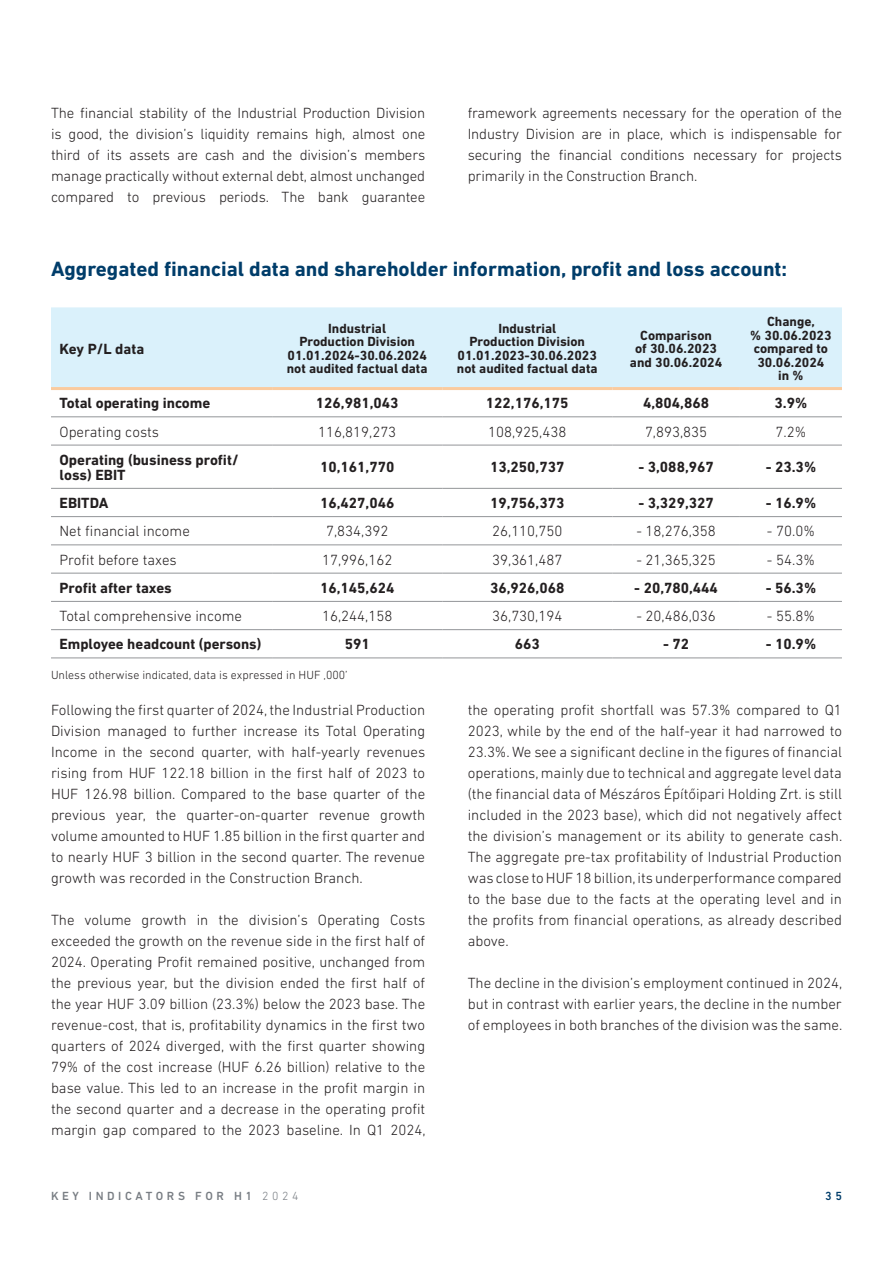
<style>
.page{position:relative;width:893px;height:1263px;background:#fff}
.page>*{position:absolute;margin:0;border:0;box-sizing:border-box;transform-origin:0 0}
.t1{font:700 21px "DIN Next LT Pro";color:#003d6a}
.t2{font:300 15px/21px "DIN Next LT Pro";color:#231f20;text-align:justify}
.t3{font:700 15px/15px "DIN Next LT Pro";color:#231f20}
.t4{font:700 13.5px/13.5px "DIN Next LT Pro";color:#231f20;text-align:center}
.t5{font:300 12px "DIN Next LT Pro";color:#231f20}
.t6{font:500 12px "DIN Next LT Pro";letter-spacing:.3em;color:#787d83}
.t7{font:500 12px "DIN Next LT Pro";color:#003d6a}
.s1{font-weight:300}
</style>
<div class="page">
<div style="left:51px;top:307px;width:791px;height:80px;background:#daf1fb"></div>
<hr style="left:51px;top:417px;width:221px;height:1px;background:#939598">
<hr style="left:272px;top:417px;width:170px;height:1px;background:#939598">
<hr style="left:442px;top:417px;width:170px;height:1px;background:#939598">
<hr style="left:612px;top:417px;width:128px;height:1px;background:#939598">
<hr style="left:740px;top:417px;width:102px;height:1px;background:#939598">
<hr style="left:51px;top:445px;width:221px;height:1px;background:#939598">
<hr style="left:272px;top:445px;width:170px;height:1px;background:#939598">
<hr style="left:442px;top:445px;width:170px;height:1px;background:#939598">
<hr style="left:612px;top:445px;width:128px;height:1px;background:#939598">
<hr style="left:740px;top:445px;width:102px;height:1px;background:#939598">
<hr style="left:51px;top:488px;width:221px;height:1px;background:#939598">
<hr style="left:272px;top:488px;width:170px;height:1px;background:#939598">
<hr style="left:442px;top:488px;width:170px;height:1px;background:#939598">
<hr style="left:612px;top:488px;width:128px;height:1px;background:#939598">
<hr style="left:740px;top:488px;width:102px;height:1px;background:#939598">
<hr style="left:51px;top:516px;width:221px;height:1px;background:#939598">
<hr style="left:272px;top:516px;width:170px;height:1px;background:#939598">
<hr style="left:442px;top:516px;width:170px;height:1px;background:#939598">
<hr style="left:612px;top:516px;width:128px;height:1px;background:#939598">
<hr style="left:740px;top:516px;width:102px;height:1px;background:#939598">
<hr style="left:51px;top:545px;width:221px;height:1px;background:#939598">
<hr style="left:272px;top:545px;width:170px;height:1px;background:#939598">
<hr style="left:442px;top:545px;width:170px;height:1px;background:#939598">
<hr style="left:612px;top:545px;width:128px;height:1px;background:#939598">
<hr style="left:740px;top:545px;width:102px;height:1px;background:#939598">
<hr style="left:51px;top:573px;width:221px;height:1px;background:#939598">
<hr style="left:272px;top:573px;width:170px;height:1px;background:#939598">
<hr style="left:442px;top:573px;width:170px;height:1px;background:#939598">
<hr style="left:612px;top:573px;width:128px;height:1px;background:#939598">
<hr style="left:740px;top:573px;width:102px;height:1px;background:#939598">
<hr style="left:51px;top:601px;width:221px;height:1px;background:#939598">
<hr style="left:272px;top:601px;width:170px;height:1px;background:#939598">
<hr style="left:442px;top:601px;width:170px;height:1px;background:#939598">
<hr style="left:612px;top:601px;width:128px;height:1px;background:#939598">
<hr style="left:740px;top:601px;width:102px;height:1px;background:#939598">
<hr style="left:51px;top:629px;width:221px;height:1px;background:#939598">
<hr style="left:272px;top:629px;width:170px;height:1px;background:#939598">
<hr style="left:442px;top:629px;width:170px;height:1px;background:#939598">
<hr style="left:612px;top:629px;width:128px;height:1px;background:#939598">
<hr style="left:740px;top:629px;width:102px;height:1px;background:#939598">
<hr style="left:51px;top:658px;width:221px;height:1px;background:#939598">
<hr style="left:272px;top:658px;width:170px;height:1px;background:#939598">
<hr style="left:442px;top:658px;width:170px;height:1px;background:#939598">
<hr style="left:612px;top:658px;width:128px;height:1px;background:#939598">
<hr style="left:740px;top:658px;width:102px;height:1px;background:#939598">
<hr style="left:51px;top:387px;width:221px;height:3px;background:#facb9f">
<hr style="left:272px;top:387px;width:170px;height:3px;background:#facb9f">
<hr style="left:442px;top:387px;width:170px;height:3px;background:#facb9f">
<hr style="left:612px;top:387px;width:128px;height:3px;background:#facb9f">
<hr style="left:740px;top:387px;width:102px;height:3px;background:#facb9f">
<p class="t2" style="left:51px;top:102px;width:376px">The financial stability of the Industrial Production Division is good, the division’s liquidity remains high, almost one third of its assets are cash and the division’s members manage practically without external debt, almost unchanged compared to previous periods. The bank guarantee</p>
<p class="t2" style="left:468px;top:102px;width:376px">framework agreements necessary for the operation of the Industry Division are in place, which is indispensable for securing the financial conditions necessary for projects primarily in the Construction Branch.</p>
<p class="t1" style="left:51px;top:257px;width:738px">Aggregated financial data and shareholder information, profit and loss account:</p>
<p class="t3" style="left:60px;top:341px;width:86px">Key P/L data</p>
<p class="t4" style="left:287px;top:321px;width:142px">Industrial<br>Production Division<br>01.01.2024-30.06.2024 not audited factual data</p>
<p class="t4" style="left:457px;top:321px;width:142px">Industrial<br>Production Division<br>01.01.2023-30.06.2023 not audited factual data</p>
<p class="t4" style="left:630px;top:328px;width:94px">Comparison<br>of 30.06.2023 and 30.06.2024</p>
<p class="t4" style="left:750px;top:315px;width:83px">Change,<br>% 30.06.2023 compared to<br>30.06.2024 in %</p>
<p class="t3" style="left:60px;top:396px;width:152px">Total operating income</p>
<p class="t3" style="left:316px;top:396px;width:84px">126,981,043</p>
<p class="t3" style="left:486px;top:396px;width:84px">122,176,175</p>
<p class="t3" style="left:643px;top:396px;width:67px">4,804,868</p>
<p class="t3" style="left:774px;top:396px;width:34px">3.9%</p>
<p class="t2" style="left:60px;top:421px;width:101px">Operating costs</p>
<p class="t2" style="left:318px;top:421px;width:80px">116,819,273</p>
<p class="t2" style="left:488px;top:421px;width:80px">108,925,438</p>
<p class="t2" style="left:645px;top:421px;width:64px">7,893,835</p>
<p class="t2" style="left:775px;top:421px;width:32px">7.2%</p>
<p class="t3" style="left:60px;top:452px;width:181px">Operating (business profit/ loss) EBIT</p>
<p class="t3" style="left:320px;top:460px;width:76px">10,161,770</p>
<p class="t3" style="left:490px;top:460px;width:76px">13,250,737</p>
<p class="t3" style="left:638px;top:460px;width:77px">- 3,088,967</p>
<p class="t3" style="left:766px;top:460px;width:52px">- 23.3%</p>
<p class="t3" style="left:60px;top:495px;width:50px">EBITDA</p>
<p class="t3" style="left:320px;top:495px;width:76px">16,427,046</p>
<p class="t3" style="left:490px;top:495px;width:76px">19,756,373</p>
<p class="t3" style="left:638px;top:495px;width:77px">- 3,329,327</p>
<p class="t3" style="left:766px;top:495px;width:52px">- 16.9%</p>
<p class="t2" style="left:60px;top:521px;width:132px">Net financial income</p>
<p class="t2" style="left:326px;top:521px;width:64px">7,834,392</p>
<p class="t2" style="left:492px;top:521px;width:72px">26,110,750</p>
<p class="t2" style="left:636px;top:521px;width:81px">- 18,276,358</p>
<p class="t2" style="left:767px;top:521px;width:50px">- 70.0%</p>
<p class="t2" style="left:60px;top:549px;width:119px">Profit before taxes</p>
<p class="t2" style="left:322px;top:549px;width:72px">17,996,162</p>
<p class="t2" style="left:492px;top:549px;width:72px">39,361,487</p>
<p class="t2" style="left:636px;top:549px;width:81px">- 21,365,325</p>
<p class="t2" style="left:767px;top:549px;width:50px">- 54.3%</p>
<p class="t3" style="left:60px;top:580px;width:114px">Profit after taxes</p>
<p class="t3" style="left:320px;top:580px;width:76px">16,145,624</p>
<p class="t3" style="left:490px;top:580px;width:76px">36,926,068</p>
<p class="t3" style="left:634px;top:580px;width:85px">- 20,780,444</p>
<p class="t3" style="left:766px;top:580px;width:52px">- 56.3%</p>
<p class="t2" style="left:60px;top:605px;width:184px">Total comprehensive income</p>
<p class="t2" style="left:322px;top:605px;width:72px">16,244,158</p>
<p class="t2" style="left:492px;top:605px;width:72px">36,730,194</p>
<p class="t2" style="left:636px;top:605px;width:81px">- 20,486,036</p>
<p class="t2" style="left:767px;top:605px;width:50px">- 55.8%</p>
<p class="t3" style="left:60px;top:637px;width:203px">Employee headcount (persons)</p>
<p class="t3" style="left:345px;top:637px;width:27px">591</p>
<p class="t3" style="left:515px;top:637px;width:27px">663</p>
<p class="t3" style="left:663px;top:637px;width:28px">- 72</p>
<p class="t3" style="left:766px;top:637px;width:52px">- 10.9%</p>
<p class="t5" style="left:51px;top:668px;width:298px">Unless otherwise indicated, data is expressed in HUF ‚000’</p>
<p class="t2" style="left:51px;top:699px;width:376px">Following the first quarter of 2024, the Industrial Production Division managed to further increase its Total Operating Income in the second quarter, with half-yearly revenues rising from HUF 122.18 billion in the first half of 2023 to HUF 126.98 billion. Compared to the base quarter of the previous year, the quarter-on-quarter revenue growth volume amounted to HUF 1.85 billion in the first quarter and to nearly HUF 3 billion in the second quarter. The revenue growth was recorded in the Construction Branch.</p>
<p class="t2" style="left:51px;top:909px;width:376px">The volume growth in the division’s Operating Costs exceeded the growth on the revenue side in the first half of 2024. Operating Profit remained positive, unchanged from the previous year, but the division ended the first half of the year HUF 3.09 billion (23.3%) below the 2023 base. The revenue-cost, that is, profitability dynamics in the first two quarters of 2024 diverged, with the first quarter showing 79% of the cost increase (HUF 6.26 billion) relative to the base value. This led to an increase in the profit margin in the second quarter and a decrease in the operating profit margin gap compared to the 2023 baseline. In Q1 2024,</p>
<p class="t2" style="left:468px;top:699px;width:376px">the operating profit shortfall was 57.3% compared to Q1<br>2023, while by the end of the half-year it had narrowed to 23.3%. We see a significant decline in the figures of financial operations, mainly due to technical and aggregate level data (the financial data of Mészáros Építőipari Holding Zrt. is still included in the 2023 base), which did not negatively affect the division’s management or its ability to generate cash.<br>The aggregate pre-tax profitability of Industrial Production was close to HUF 18 billion, its underperformance compared to the base due to the facts at the operating level and in the profits from financial operations, as already described above.</p>
<p class="t2" style="left:468px;top:972px;width:376px">The decline in the division’s employment continued in 2024, but in contrast with earlier years, the decline in the number of employees in both branches of the division was the same.</p>
<p class="t6" style="left:51px;top:1189px;width:249px">KEY INDICATORS FOR H1 <span class="s1">2024</span></p>
<p class="t7" style="left:825px;top:1189px;width:18px">3 5</p>
</div>
